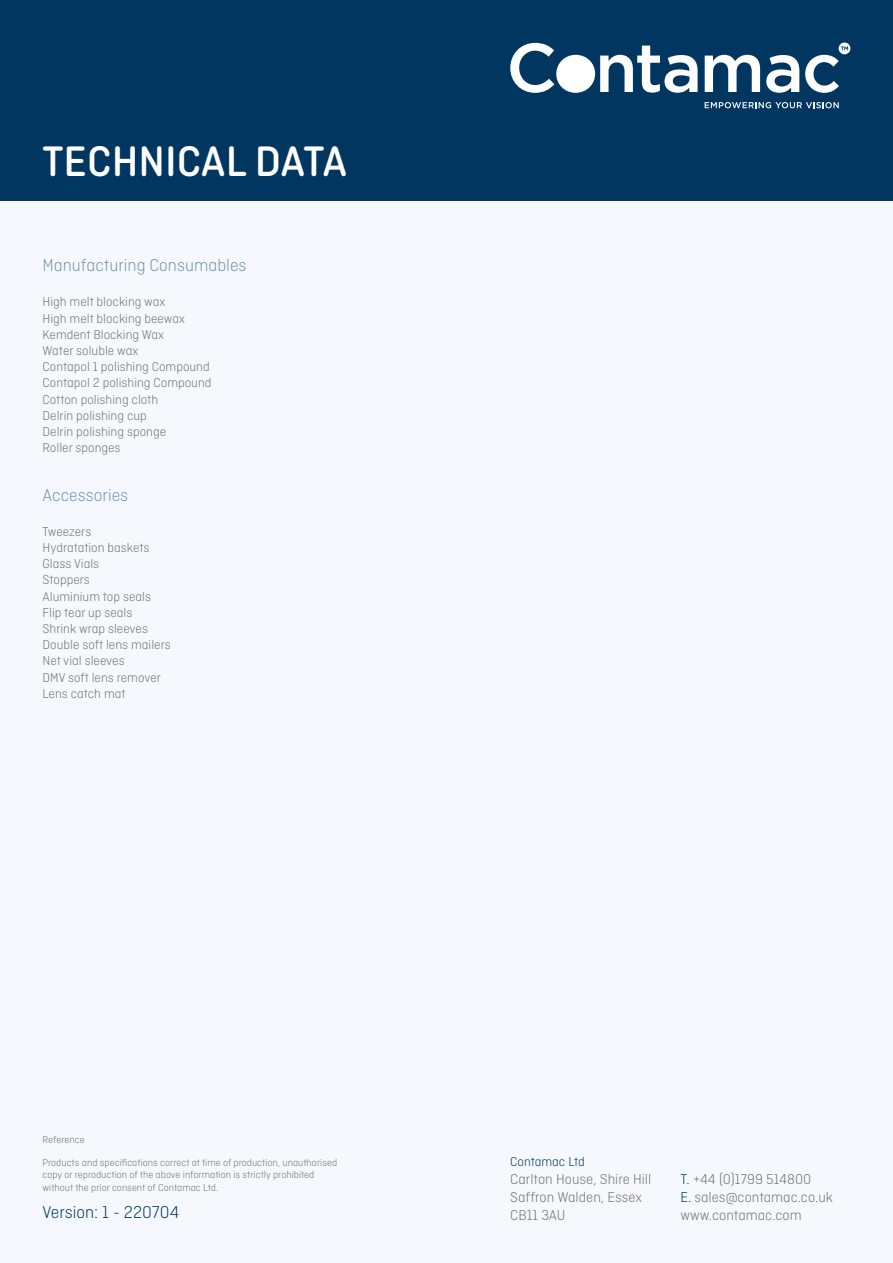
<style>
.page{position:relative;width:893px;height:1263px;background:#fff}
.page>*{position:absolute;margin:0;border:0;box-sizing:border-box;transform-origin:0 0}
.t1{font:500 45px "Ciutadella Rounded";color:#fff}
.t2{font:300 18px "Ciutadella Rounded";color:#6f94aa}
.t3{font:300 18px "Ciutadella Rounded";color:#00365f}
.t4{font:300 15px/18px "Ciutadella Rounded";color:#706f6f}
.t5{font:300 13.5px/16.2px "Ciutadella Rounded";color:#706f6f}
.t6{font:300 13.5px "Ciutadella Rounded";color:#00365f}
.t7{font:300 10.5px/12.6px "Ciutadella Rounded";color:#706f6f}
.s1{color:#00365f}
</style>
<div class="page">
<div style="left:0;top:201px;width:893px;height:1062px;background:#f5f9fd"></div>
<div style="left:0;top:0;width:893px;height:201px;background:#00365f"></div>
<svg style="left:510px;top:43px;width:44px;height:50px"></svg>
<div style="left:556px;top:55px;width:39px;height:38px;background:#fff;border-radius:19px"></div>
<svg style="left:600px;top:46px;width:98px;height:47px"></svg>
<svg style="left:705px;top:55px;width:55px;height:37px"></svg>
<svg style="left:766px;top:55px;width:33px;height:38px"></svg>
<svg style="left:805px;top:43px;width:45px;height:50px"></svg>
<svg style="left:705px;top:102px;width:134px;height:6px"></svg>
<h1 class="t1" style="left:43px;top:136px;width:306px">TECHNICAL DATA</h1>
<h2 class="t2" style="left:43px;top:256px;width:206px">Manufacturing Consumables</h2>
<p class="t5" style="left:43px;top:294px;width:170px">High melt blocking wax<br>High melt blocking beewax<br>Kemdent Blocking Wax<br>Water soluble wax<br>Contapol 1 polishing Compound<br>Contapol 2 polishing Compound<br>Cotton polishing cloth<br>Delrin polishing cup<br>Delrin polishing sponge<br>Roller sponges</p>
<h2 class="t2" style="left:43px;top:485px;width:87px">Accessories</h2>
<p class="t5" style="left:43px;top:523px;width:130px">Tweezers<br>Hydratation baskets<br>Glass Vials<br>Stoppers<br>Aluminium top seals<br>Flip tear up seals<br>Shrink wrap sleeves<br>Double soft lens mailers<br>Net vial sleeves<br>DMV soft lens remover<br>Lens catch mat</p>
<p class="t7" style="left:43px;top:1133px;width:44px">Reference</p>
<p class="t7" style="left:43px;top:1156px;width:296px">Products and specifications correct at time of production, unauthorised copy or reproduction of the above information is strictly prohibited without the prior consent of Contamac Ltd.</p>
<h2 class="t3" style="left:43px;top:1202px;width:138px">Version: 1 - 220704</h2>
<p class="t6" style="left:510px;top:1155px;width:76px">Contamac Ltd</p>
<p class="t4" style="left:510px;top:1170px;width:143px">Carlton House, Shire Hill<br>Saffron Walden, Essex<br>CB11 3AU</p>
<p class="t4" style="left:680px;top:1170px;width:154px"><span class="s1">T.</span> +44 (0)1799 514800<br><span class="s1">E.</span> sales@contamac.co.uk www.contamac.com</p>
</div>
